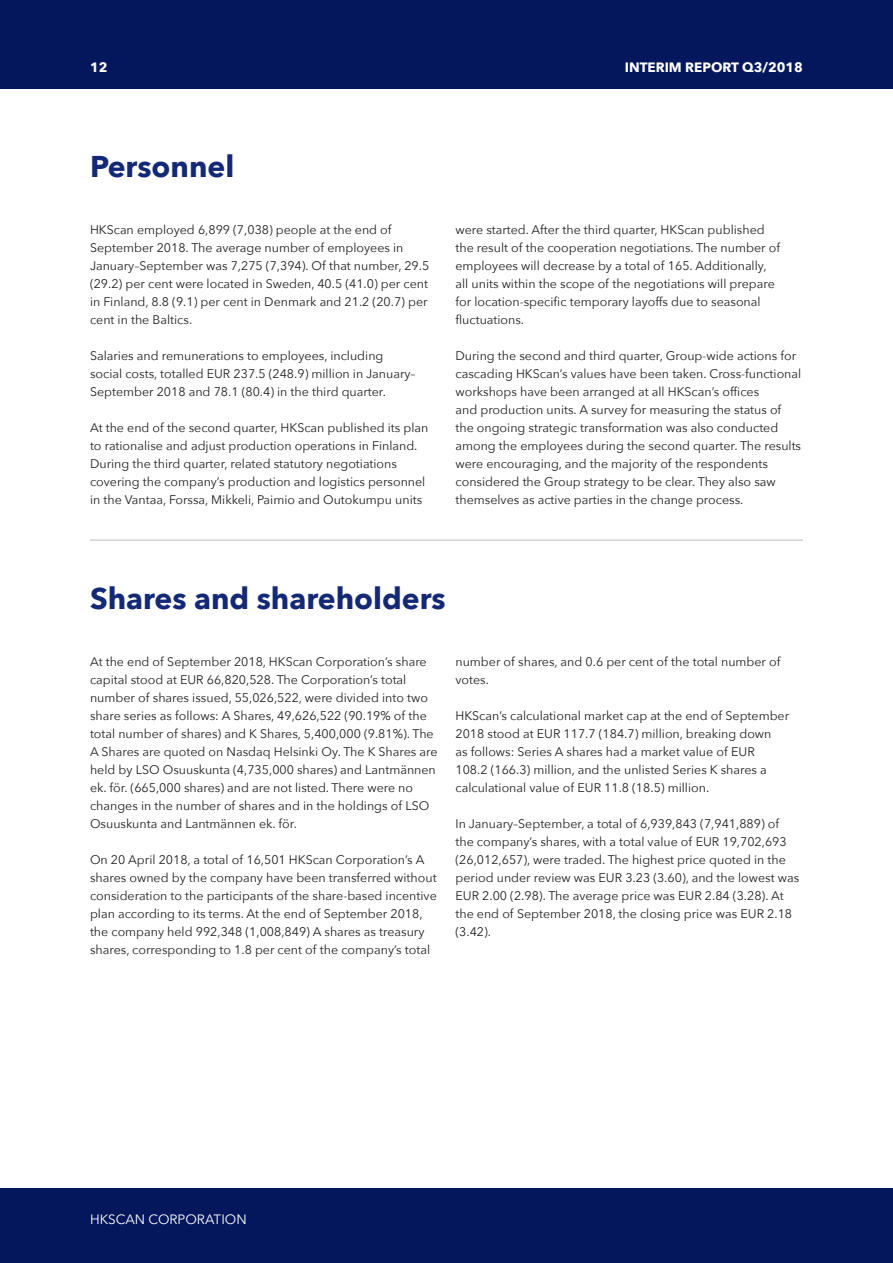
<style>
.page{position:relative;width:893px;height:1263px;background:#fff}
.page>*{position:absolute;margin:0;border:0;box-sizing:border-box;transform-origin:0 0}
.otsikko_20{font:700 30px "Avenir Next";color:#142975}
.t1{font:700 13.5px "Avenir Next";color:#fff}
.t2{font:13.5px "Avenir Next";color:#fff}
.leipis{font:12.45px/18px "Avenir Next";color:#231f20}
</style>
<div class="page">
<div style="left:0;top:0;width:893px;height:89px;background:#04175c"></div>
<div style="left:0;top:1188px;width:893px;height:75px;background:#04175c"></div>
<hr style="left:90px;top:540px;width:713px;height:1px;background:#bcbdc0">
<p class="t1" style="left:90px;top:56px;width:19px">12</p>
<p class="t1" style="left:625px;top:56px;width:180px">INTERIM REPORT Q3/2018</p>
<p class="otsikko_20" style="left:90px;top:141px;width:146px">Personnel</p>
<p class="leipis" style="left:90px;top:220px;width:341px">HKScan employed 6,899 (7,038) people at the end of September 2018. The average number of employees in January–September was 7,275 (7,394). Of that number, 29.5 (29.2) per cent were located in Sweden, 40.5 (41.0) per cent in Finland, 8.8 (9.1) per cent in Denmark and 21.2 (20.7) per cent in the Baltics.</p>
<p class="leipis" style="left:90px;top:346px;width:327px">Salaries and remunerations to employees, including social costs, totalled EUR 237.5 (248.9) million in January–<br>September 2018 and 78.1 (80.4) in the third quarter.</p>
<p class="leipis" style="left:90px;top:418px;width:340px">At the end of the second quarter, HKScan published its plan to rationalise and adjust production operations in Finland.<br>During the third quarter, related statutory negotiations covering the company’s production and logistics personnel in the Vantaa, Forssa, Mikkeli, Paimio and Outokumpu units</p>
<p class="leipis" style="left:455px;top:220px;width:326px">were started. After the third quarter, HKScan published the result of the cooperation negotiations. The number of employees will decrease by a total of 165. Additionally, all units within the scope of the negotiations will prepare for location-specific temporary layoffs due to seasonal fluctuations.</p>
<p class="leipis" style="left:455px;top:346px;width:347px">During the second and third quarter, Group-wide actions for cascading HKScan’s values have been taken. Cross-functional workshops have been arranged at all HKScan’s offices<br>and production units. A survey for measuring the status of the ongoing strategic transformation was also conducted among the employees during the second quarter. The results were encouraging, and the majority of the respondents considered the Group strategy to be clear. They also saw themselves as active parties in the change process.</p>
<p class="otsikko_20" style="left:90px;top:573px;width:357px">Shares and shareholders</p>
<p class="leipis" style="left:90px;top:652px;width:349px">At the end of September 2018, HKScan Corporation’s share capital stood at EUR 66,820,528. The Corporation’s total number of shares issued, 55,026,522, were divided into two share series as follows: A Shares, 49,626,522 (90.19% of the total number of shares) and K Shares, 5,400,000 (9.81%). The A Shares are quoted on Nasdaq Helsinki Oy. The K Shares are held by LSO Osuuskunta (4,735,000 shares) and Lantmännen ek. för. (665,000 shares) and are not listed. There were no changes in the number of shares and in the holdings of LSO Osuuskunta and Lantmännen ek. för.</p>
<p class="leipis" style="left:90px;top:850px;width:348px">On 20 April 2018, a total of 16,501 HKScan Corporation’s A shares owned by the company have been transferred without consideration to the participants of the share-based incentive plan according to its terms. At the end of September 2018, the company held 992,348 (1,008,849) A shares as treasury shares, corresponding to 1.8 per cent of the company’s total</p>
<p class="leipis" style="left:455px;top:652px;width:327px">number of shares, and 0.6 per cent of the total number of votes.</p>
<p class="leipis" style="left:455px;top:706px;width:335px">HKScan’s calculational market cap at the end of September 2018 stood at EUR 117.7 (184.7) million, breaking down<br>as follows: Series A shares had a market value of EUR 108.2 (166.3) million, and the unlisted Series K shares a calculational value of EUR 11.8 (18.5) million.</p>
<p class="leipis" style="left:455px;top:814px;width:345px">In January–September, a total of 6,939,843 (7,941,889) of the company’s shares, with a total value of EUR 19,702,693 (26,012,657), were traded. The highest price quoted in the period under review was EUR 3.23 (3.60), and the lowest was EUR 2.00 (2.98). The average price was EUR 2.84 (3.28). At the end of September 2018, the closing price was EUR 2.18 (3.42).</p>
<p class="t2" style="left:90px;top:1208px;width:158px">HKSCAN CORPORATION</p>
</div>
